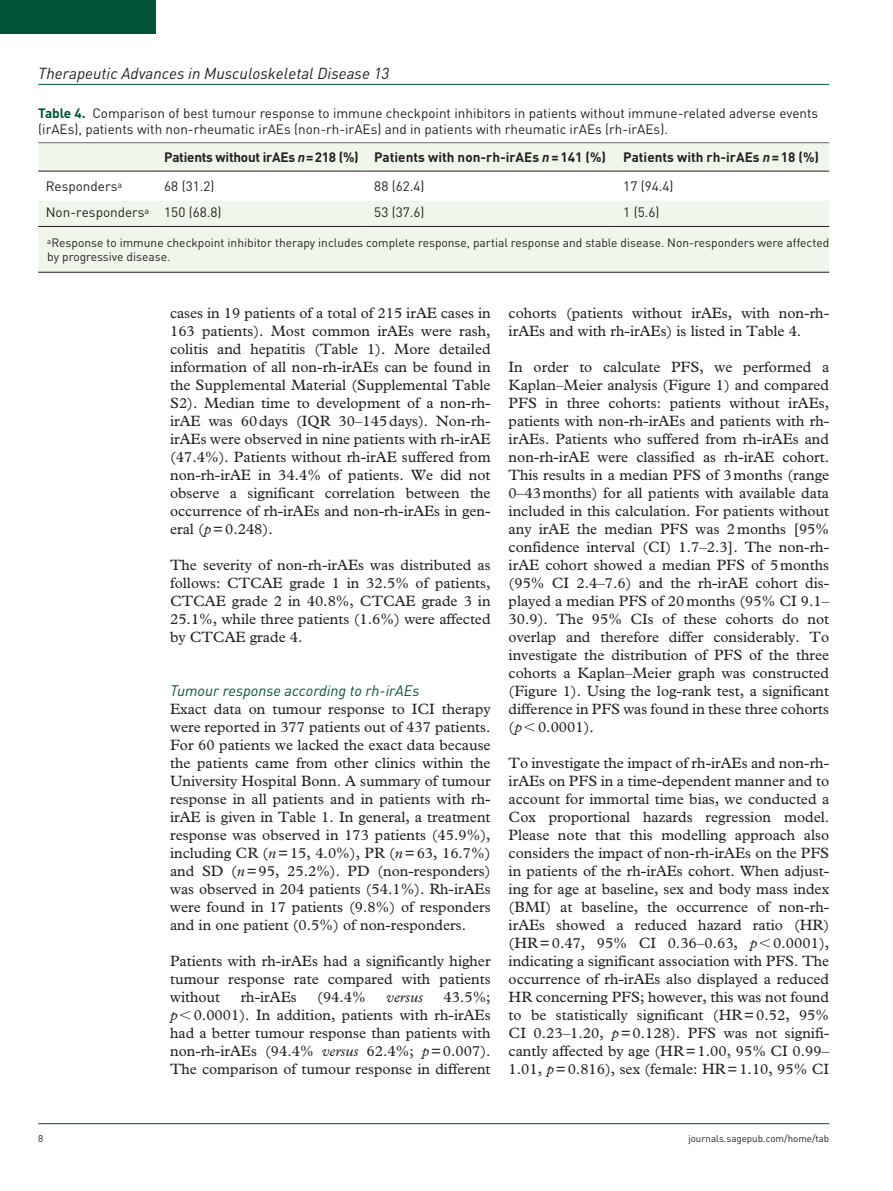
<style>
.page{position:relative;width:893px;height:1191px;background:#fff}
.page>*{position:absolute;margin:0;border:0;box-sizing:border-box;transform-origin:0 0}
.t1{font:italic 15.75px "DIN";color:#231f20}
.t2{font:15px/18px "Plantin Std";color:#231f20;text-align:justify}
.t3{font:italic 15px "DIN";color:#015436}
.t4{font:italic 15px "Plantin Std";color:#231f20}
.t5{font:13.5px/15.8px "DIN";color:#231f20}
.t6{font:700 13.5px "DIN";color:#231f20}
.t7{font:12px/14.2px "DIN";color:#231f20}
.t8{font:9.75px "DIN";color:#231f20}
.s1{font-weight:700;color:#015436}
.s2{font-style:italic}
</style>
<div class="page">
<hr style="left:38px;top:84px;width:791px;height:1px;background:#015436">
<hr style="left:38px;top:1123px;width:791px;height:1px;background:#015436">
<div style="left:0;top:0;width:155px;height:34px;background:#015436"></div>
<div style="left:38px;top:226px;width:791px;height:46px;background:#eff7ea"></div>
<hr style="left:38px;top:272px;width:791px;height:1px;background:#231f20">
<div style="left:38px;top:143px;width:791px;height:83px;background:#eff7ea"></div>
<svg style="left:38px;top:172px;width:791px;height:28px"></svg>
<hr style="left:38px;top:171px;width:119px;height:1px;background:#231f20">
<hr style="left:157px;top:171px;width:210px;height:1px;background:#231f20">
<hr style="left:367px;top:171px;width:249px;height:1px;background:#231f20">
<hr style="left:616px;top:171px;width:213px;height:1px;background:#231f20">
<hr style="left:38px;top:226px;width:119px;height:1px;background:#231f20">
<hr style="left:157px;top:226px;width:210px;height:1px;background:#231f20">
<hr style="left:367px;top:226px;width:249px;height:1px;background:#231f20">
<hr style="left:616px;top:226px;width:213px;height:1px;background:#231f20">
<p class="t1" style="left:38px;top:63px;width:353px">Therapeutic Advances in Musculoskeletal Disease 13</p>
<p class="t5" style="left:38px;top:105px;width:781px"><span class="s1">Table 4.</span> Comparison of best tumour response to immune checkpoint inhibitors in patients without immune-related adverse events (irAEs), patients with non-rheumatic irAEs (non-rh-irAEs) and in patients with rheumatic irAEs (rh-irAEs).</p>
<p class="t6" style="left:164px;top:148px;width:443px">Patients without irAEs <span class="s2">n</span>=218 (%) Patients with non-rh-irAEs <span class="s2">n</span>=141 (%)</p>
<p class="t6" style="left:623px;top:148px;width:197px">Patients with rh-irAEs <span class="s2">n</span>=18 (%)</p>
<p class="t5" style="left:46px;top:178px;width:78px">Responders<sup>a</sup></p>
<p class="t5" style="left:164px;top:178px;width:52px">68 (31.2)</p>
<p class="t5" style="left:374px;top:178px;width:52px">88 (62.4)</p>
<p class="t5" style="left:623px;top:178px;width:52px">17 (94.4)</p>
<p class="t5" style="left:46px;top:204px;width:177px">Non-responders<sup>a</sup> 150 (68.8)</p>
<p class="t5" style="left:374px;top:204px;width:52px">53 (37.6)</p>
<p class="t5" style="left:623px;top:204px;width:38px">1 (5.6)</p>
<p class="t7" style="left:47px;top:235px;width:783px"><sup>a</sup>Response to immune checkpoint inhibitor therapy includes complete response, partial response and stable disease. Non-responders were affected by progressive disease.</p>
<p class="t2" style="left:170px;top:304px;width:322px">cases in 19 patients of a total of 215 irAE cases in 163 patients). Most common irAEs were rash, colitis and hepatitis (Table 1). More detailed information of all non-rh-irAEs can be found in the Supplemental Material (Supplemental Table S2). Median time to development of a non-rh&shy;irAE was 60days (IQR 30–145days). Non-rh&shy;irAEs were observed in nine patients with rh-irAE (47.4%). Patients without rh-irAE suffered from non-rh-irAE in 34.4% of patients. We did not observe a significant correlation between the occurrence of rh-irAEs and non-rh-irAEs in gen&shy;eral (<span class="s2">p</span>=0.248).</p>
<p class="t2" style="left:170px;top:556px;width:322px">The severity of non-rh-irAEs was distributed as follows: CTCAE grade 1 in 32.5% of patients, CTCAE grade 2 in 40.8%, CTCAE grade 3 in 25.1%, while three patients (1.6%) were affected by CTCAE grade 4.</p>
<p class="t3" style="left:170px;top:681px;width:251px">Tumour response according to rh-irAEs</p>
<p class="t2" style="left:170px;top:700px;width:322px">Exact data on tumour response to ICI therapy were reported in 377 patients out of 437 patients.<br>For 60 patients we lacked the exact data because the patients came from other clinics within the University Hospital Bonn. A summary of tumour response in all patients and in patients with rh&shy;irAE is given in Table 1. In general, a treatment response was observed in 173 patients (45.9%), including CR (<span class="s2">n</span>=15, 4.0%), PR (<span class="s2">n</span>=63, 16.7%) and SD (<span class="s2">n</span>=95, 25.2%). PD (non-responders) was observed in 204 patients (54.1%). Rh-irAEs were found in 17 patients (9.8%) of responders and in one patient (0.5%) of non-responders.</p>
<p class="t2" style="left:170px;top:952px;width:322px">Patients with rh-irAEs had a significantly higher tumour response rate compared with patients without</p>
<p class="t2" style="left:241px;top:988px;width:58px">rh-irAEs</p>
<p class="t2" style="left:317px;top:988px;width:50px">(94.4%</p>
<p class="t4" style="left:386px;top:988px;width:38px">versus</p>
<p class="t2" style="left:170px;top:988px;width:322px;text-indent:273px">43.5%; <span class="s2">p</span> 0.0001). In addition, patients with rh-irAEs had a better tumour response than patients with non-rh-irAEs (94.4% <span class="s2">versus</span> 62.4%; <span class="s2">p</span>=0.007).<br>The comparison of tumour response in different</p>
<p class="t2" style="left:509px;top:304px;width:322px">cohorts (patients without irAEs, with non-rh&shy;irAEs and with rh-irAEs) is listed in Table 4.</p>
<p class="t2" style="left:509px;top:358px;width:322px">In order to calculate PFS, we performed a Kaplan–Meier analysis (Figure 1) and compared PFS in three cohorts: patients without irAEs, patients with non-rh-irAEs and patients with rh&shy;irAEs. Patients who suffered from rh-irAEs and non-rh-irAE were classified as rh-irAE cohort.<br>This results in a median PFS of 3months (range 0–43months) for all patients with available data included in this calculation. For patients without any irAE the median PFS was 2months [95% confidence interval (CI) 1.7–2.3]. The non-rh&shy;irAE cohort showed a median PFS of 5months (95% CI 2.4–7.6) and the rh-irAE cohort dis&shy;played a median PFS of 20months (95% CI 9.1– 30.9). The 95% CIs of these cohorts do not overlap and therefore differ considerably. To investigate the distribution of PFS of the three cohorts a Kaplan–Meier graph was constructed (Figure 1). Using the log-rank test, a significant difference in PFS was found in these three cohorts (<span class="s2">p</span> 0.0001).</p>
<p class="t2" style="left:509px;top:754px;width:322px">To investigate the impact of rh-irAEs and non-rh&shy;irAEs on PFS in a time-dependent manner and to account for immortal time bias, we conducted a Cox proportional hazards regression model.<br>Please note that this modelling approach also considers the impact of non-rh-irAEs on the PFS in patients of the rh-irAEs cohort. When adjust&shy;ing for age at baseline, sex and body mass index (BMI) at baseline, the occurrence of non-rh&shy;irAEs showed a reduced hazard ratio (HR) (HR=0.47, 95% CI 0.36–0.63, <span class="s2">p</span> 0.0001), indicating a significant association with PFS. The occurrence of rh-irAEs also displayed a reduced HR concerning PFS; however, this was not found to be statistically significant (HR=0.52, 95% CI 0.23–1.20, <span class="s2">p</span>=0.128). PFS was not signifi&shy;cantly affected by age (HR=1.00, 95% CI 0.99– 1.01, <span class="s2">p</span>=0.816), sex (female: HR=1.10, 95% CI</p>
<p class="t8" style="left:38px;top:1132px;width:7px">8</p>
<p class="t8" style="left:688px;top:1132px;width:142px">journals.sagepub.com/home/tab</p>
</div>
